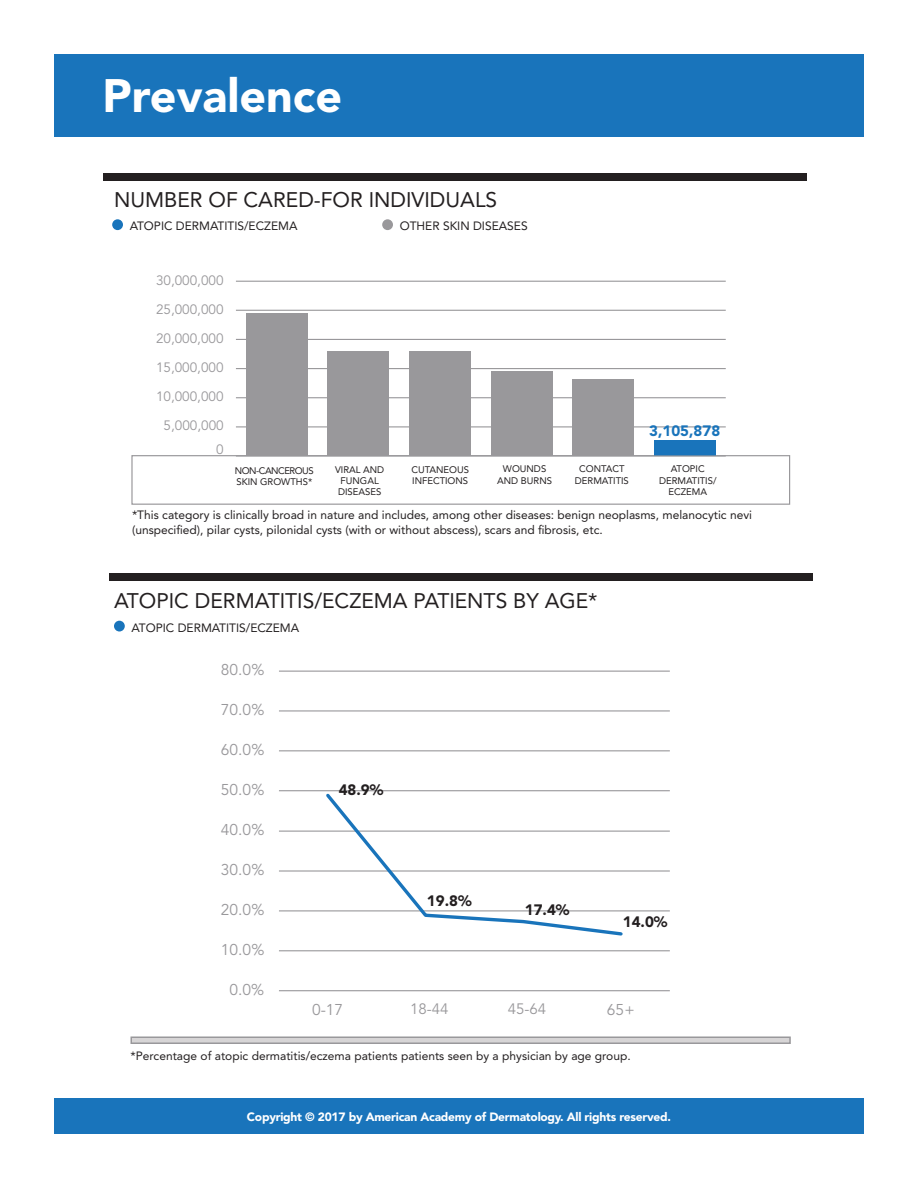
<style>
.page{position:relative;width:918px;height:1188px;background:#fff}
.page>*{position:absolute;margin:0;border:0;box-sizing:border-box;transform-origin:0 0}
.t1{font:900 46.5px "Avenir LT Std";color:#fff}
.t2{font:21px "Avenir LT Std";color:#231f20}
.t3{font:15.6px "Avenir LT Std";color:#99989b}
.t4{font:900 15px "Avenir LT Std";color:#231f20}
.t5{font:15px "Avenir LT Std";color:#99989b}
.t6{font:900 15px "Avenir LT Std";color:#1974bb}
.t7{font:13.5px "Avenir LT Std";color:#99989b}
.t8{font:12px/14.4px "Avenir LT Std";color:#231f20}
.t9{font:900 12px "Avenir LT Std";letter-spacing:-.02em;color:#fff}
.t10{font:9.45px/11.4px "Avenir LT Std";color:#231f20;text-align:center}
.t11{font:9.45px/11.4px "Avenir LT Std";letter-spacing:-.05em;color:#231f20}
</style>
<div class="page">
<div style="left:54px;top:1098px;width:810px;height:36px;background:#1974bb"></div>
<div style="left:109px;top:574px;width:703px;height:7px;background:#231f20"></div>
<div style="left:114px;top:621px;width:11px;height:11px;background:#1974bb;border-radius:50%"></div>
<div style="left:54px;top:54px;width:810px;height:83px;background:#1974bb"></div>
<svg style="left:130px;top:1036px;width:661px;height:8px;background:#c1c0c2"></svg>
<div style="left:103px;top:173px;width:703px;height:7px;background:#231f20"></div>
<div style="left:112px;top:219px;width:11px;height:11px;background:#1974bb;border-radius:50%"></div>
<div style="left:382px;top:219px;width:11px;height:11px;background:#99989b;border-radius:50%"></div>
<div style="left:131px;top:455px;width:659px;height:50px;border:1px solid #99989b"></div>
<hr style="left:236px;top:281px;width:490px;height:1px;background:#99989b">
<hr style="left:236px;top:310px;width:490px;height:1px;background:#99989b">
<hr style="left:236px;top:339px;width:490px;height:1px;background:#99989b">
<hr style="left:236px;top:368px;width:490px;height:1px;background:#99989b">
<hr style="left:236px;top:397px;width:490px;height:1px;background:#99989b">
<hr style="left:236px;top:426px;width:490px;height:1px;background:#99989b">
<div style="left:246px;top:313px;width:61px;height:143px;background:#99989b"></div>
<div style="left:328px;top:351px;width:61px;height:105px;background:#99989b"></div>
<div style="left:409px;top:351px;width:62px;height:105px;background:#99989b"></div>
<div style="left:491px;top:371px;width:61px;height:85px;background:#99989b"></div>
<div style="left:573px;top:380px;width:61px;height:76px;background:#99989b"></div>
<div style="left:654px;top:441px;width:62px;height:15px;background:#1974bb"></div>
<hr style="left:236px;top:455px;width:490px;height:2px;background:#99989b">
<hr style="left:279px;top:671px;width:391px;height:1px;background:#99989b">
<hr style="left:279px;top:710px;width:391px;height:2px;background:#99989b">
<hr style="left:279px;top:750px;width:391px;height:1px;background:#99989b">
<hr style="left:279px;top:790px;width:391px;height:1px;background:#99989b">
<hr style="left:279px;top:831px;width:391px;height:1px;background:#99989b">
<hr style="left:279px;top:870px;width:391px;height:2px;background:#99989b">
<hr style="left:279px;top:910px;width:391px;height:1px;background:#99989b">
<hr style="left:279px;top:950px;width:391px;height:1px;background:#99989b">
<hr style="left:279px;top:990px;width:391px;height:1px;background:#99989b">
<svg style="left:323px;top:791px;width:302px;height:145px"></svg>
<h1 class="t1" style="left:103px;top:68px;width:241px">Prevalence</h1>
<h2 class="t2" style="left:114px;top:187px;width:385px">NUMBER OF CARED-FOR INDIVIDUALS</h2>
<p class="t8" style="left:130px;top:219px;width:169px">ATOPIC DERMATITIS/ECZEMA</p>
<p class="t8" style="left:400px;top:219px;width:130px">OTHER SKIN DISEASES</p>
<p class="t7" style="left:156px;top:272px;width:69px">30,000,000</p>
<p class="t7" style="left:156px;top:302px;width:69px">25,000,000</p>
<p class="t7" style="left:156px;top:331px;width:69px">20,000,000</p>
<p class="t7" style="left:156px;top:360px;width:69px">15,000,000</p>
<p class="t7" style="left:156px;top:389px;width:69px">10,000,000</p>
<p class="t7" style="left:164px;top:418px;width:62px">5,000,000</p>
<p class="t7" style="left:216px;top:441px;width:9px">0</p>
<p class="t6" style="left:649px;top:422px;width:73px">3,105,878</p>
<p class="t10" style="left:575px;top:463px;width:55px">CONTACT<br>DERMATITIS</p>
<p class="t11" style="left:235px;top:465px;width:80px">NON-CANCEROUS<br>SKIN GROWTHS*</p>
<p class="t10" style="left:497px;top:463px;width:56px">WOUNDS<br>AND BURNS</p>
<p class="t10" style="left:659px;top:464px;width:59px">ATOPIC<br>DERMATITIS/<br>ECZEMA</p>
<p class="t10" style="left:335px;top:464px;width:51px">VIRAL AND<br>FUNGAL<br>DISEASES</p>
<p class="t10" style="left:411px;top:464px;width:59px;text-align:left">CUTANEOUS<br>INFECTIONS</p>
<p class="t8" style="left:132px;top:508px;width:622px">*This category is clinically broad in nature and includes, among other diseases: benign neoplasms, melanocytic nevi (unspecified), pilar cysts, pilonidal cysts (with or without abscess), scars and fibrosis, etc.</p>
<h2 class="t2" style="left:114px;top:588px;width:485px">ATOPIC DERMATITIS/ECZEMA PATIENTS BY AGE*</h2>
<p class="t8" style="left:131px;top:620px;width:169px">ATOPIC DERMATITIS/ECZEMA</p>
<h3 class="t3" style="left:221px;top:661px;width:45px">80.0%</h3>
<h3 class="t3" style="left:221px;top:701px;width:45px">70.0%</h3>
<h3 class="t3" style="left:221px;top:741px;width:45px">60.0%</h3>
<h3 class="t3" style="left:221px;top:781px;width:45px">50.0%</h3>
<h3 class="t3" style="left:221px;top:821px;width:45px">40.0%</h3>
<h3 class="t3" style="left:221px;top:861px;width:45px">30.0%</h3>
<h3 class="t3" style="left:221px;top:901px;width:45px">20.0%</h3>
<h3 class="t3" style="left:221px;top:941px;width:45px">10.0%</h3>
<h3 class="t3" style="left:230px;top:981px;width:36px">0.0%</h3>
<p class="t4" style="left:339px;top:780px;width:46px">48.9%</p>
<p class="t4" style="left:427px;top:892px;width:46px">19.8%</p>
<p class="t4" style="left:525px;top:901px;width:46px">17.4%</p>
<p class="t4" style="left:623px;top:913px;width:46px">14.0%</p>
<p class="t5" style="left:410px;top:1000px;width:40px">18-44</p>
<p class="t5" style="left:508px;top:1000px;width:40px">45-64</p>
<h3 class="t3" style="left:312px;top:1001px;width:33px">0-17</h3>
<h3 class="t3" style="left:607px;top:1001px;width:29px">65+</h3>
<p class="t8" style="left:130px;top:1049px;width:502px">*Percentage of atopic dermatitis/eczema patients patients seen by a physician by age group.</p>
<p class="t9" style="left:247px;top:1109px;width:426px">Copyright © 2017 by American Academy of Dermatology. All rights reserved.</p>
</div>
